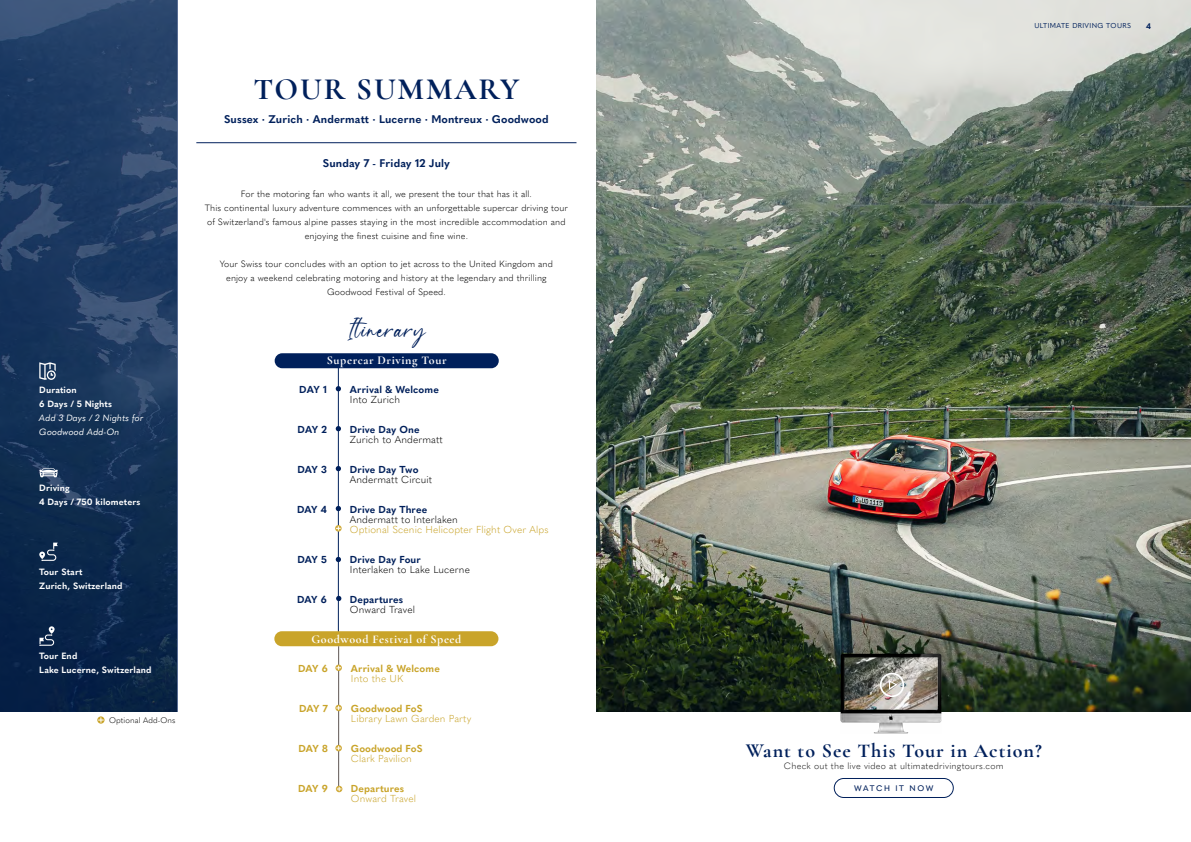
<style>
.page{position:relative;width:1191px;height:842px;background:#fff}
.page>*{position:absolute;margin:0;border:0;box-sizing:border-box;transform-origin:0 0}
.t1{font:700 31px "Cormorant Garamond";letter-spacing:.06em;color:#00205b}
.t2{font:24px "Otamendi";letter-spacing:.05em;color:#00205b}
.t3{font:700 20px "Cormorant Garamond";letter-spacing:.05em;color:#00205b}
.t4{font:700 12px "Cormorant Garamond";letter-spacing:.05em;color:#fff}
.t5{font:700 11px "Quasimoda";letter-spacing:.01em;color:#00205b}
.t6{font:300 10px "Quasimoda";letter-spacing:.01em;color:#000}
.t7{font:700 10px "Quasimoda";letter-spacing:.01em;color:#00205b}
.t8{font:300 10px "Quasimoda";letter-spacing:.01em;color:#c9a42a}
.t9{font:700 10px "Quasimoda";letter-spacing:.01em;color:#c9a42a}
.t10{font:300 9px/14px "Quasimoda";letter-spacing:.01em;color:#000;text-align:center}
.t11{font:700 9px/14px "Quasimoda";letter-spacing:.01em;color:#fff}
.t12{font:300 9px "Quasimoda";letter-spacing:.025em;color:#1a1a1a}
.t13{font:italic 9px/14px "Quasimoda";letter-spacing:.01em;color:#fff}
.t14{font:300 8px "Quasimoda";letter-spacing:.01em;color:#000}
.t15{font:500 8px "Quasimoda";letter-spacing:.2em;color:#00205b}
.t16{font:700 8px "Quasimoda";color:#00205b}
.t17{font:7px "Quasimoda";letter-spacing:.05em;color:#00205b}
</style>
<div class="page">
<img style="left:596px;top:0;width:595px;height:711px">
<svg style="left:0;top:0;width:177px;height:711px;background:#19355b"></svg>
<hr style="left:196px;top:142px;width:380px;height:1px;background:#00205b">
<svg style="left:39px;top:468px;width:19px;height:9px"></svg>
<svg style="left:39px;top:543px;width:19px;height:18px"></svg>
<svg style="left:39px;top:626px;width:16px;height:20px"></svg>
<svg style="left:39px;top:362px;width:17px;height:18px"></svg>
<div style="left:833px;top:778px;width:120px;height:20px;border:1px solid #00205b;border-radius:10px"></div>
<svg style="left:97px;top:716px;width:8px;height:8px"></svg>
<svg style="left:98px;top:718px;width:5px;height:4px"></svg>
<img style="left:840px;top:653px;width:101px;height:80px">
<div style="left:879px;top:673px;width:25px;height:24px;border:2px solid #fff;border-radius:50%"></div>
<svg style="left:888px;top:679px;width:10px;height:11px"></svg>
<div style="left:275px;top:353px;width:224px;height:15px;background:#00205b;border-radius:8px"></div>
<hr style="left:338px;top:366px;width:1px;height:266px;background:#00205b">
<svg style="left:336px;top:386px;width:5px;height:5px"></svg>
<svg style="left:336px;top:426px;width:5px;height:5px"></svg>
<svg style="left:336px;top:466px;width:5px;height:5px"></svg>
<svg style="left:336px;top:506px;width:5px;height:5px"></svg>
<svg style="left:335px;top:525px;width:7px;height:7px"></svg>
<svg style="left:336px;top:527px;width:4px;height:3px"></svg>
<svg style="left:336px;top:557px;width:5px;height:5px"></svg>
<svg style="left:336px;top:596px;width:5px;height:5px"></svg>
<div style="left:274px;top:631px;width:224px;height:15px;background:#c9a42a;border-radius:8px"></div>
<hr style="left:338px;top:646px;width:1px;height:143px;background:#5f5654">
<svg style="left:335px;top:664px;width:7px;height:7px"></svg>
<svg style="left:336px;top:666px;width:5px;height:3px"></svg>
<svg style="left:335px;top:705px;width:7px;height:6px"></svg>
<svg style="left:336px;top:706px;width:5px;height:4px"></svg>
<svg style="left:335px;top:745px;width:7px;height:6px"></svg>
<svg style="left:336px;top:746px;width:5px;height:4px"></svg>
<svg style="left:336px;top:786px;width:6px;height:6px"></svg>
<p class="t11" style="left:39px;top:382px;width:74px">Duration<br>6 Days / 5 Nights</p>
<p class="t13" style="left:39px;top:410px;width:106px">Add 3 Days / 2 Nights for<br>Goodwood Add-On</p>
<p class="t11" style="left:39px;top:480px;width:103px">Driving<br>4 Days / 750 kilometers</p>
<p class="t11" style="left:39px;top:564px;width:85px">Tour Start<br>Zurich, Switzerland</p>
<p class="t11" style="left:39px;top:648px;width:114px">Tour End<br>Lake Lucerne, Switzerland</p>
<p class="t14" style="left:109px;top:714px;width:68px">Optional Add-Ons</p>
<h1 class="t1" style="left:253px;top:70px;width:268px">TOUR SUMMARY</h1>
<p class="t5" style="left:224px;top:111px;width:326px">Sussex · Zurich · Andermatt · Lucerne · Montreux · Goodwood</p>
<p class="t5" style="left:323px;top:155px;width:129px">Sunday 7 - Friday 12 July</p>
<p class="t10" style="left:205px;top:187px;width:364px">For the motoring fan who wants it all, we present the tour that has it all.<br>This continental luxury adventure commences with an unforgettable supercar driving tour of Switzerland's famous alpine passes staying in the most incredible accommodation and enjoying the finest cuisine and fine wine.</p>
<p class="t10" style="left:220px;top:257px;width:334px">Your Swiss tour concludes with an option to jet across to the United Kingdom and enjoy a weekend celebrating motoring and history at the legendary and thrilling<br>Goodwood Festival of Speed.</p>
<h2 class="t2" style="left:347px;top:314px;width:79px">Itinerary</h2>
<h3 class="t4" style="left:327px;top:353px;width:121px">Supercar Driving Tour</h3>
<p class="t7" style="left:350px;top:382px;width:90px">Arrival &amp; Welcome</p>
<p class="t6" style="left:350px;top:392px;width:52px">Into Zurich</p>
<p class="t7" style="left:350px;top:422px;width:71px">Drive Day One</p>
<p class="t6" style="left:350px;top:432px;width:94px">Zurich to Andermatt</p>
<p class="t7" style="left:350px;top:462px;width:70px">Drive Day Two</p>
<p class="t6" style="left:350px;top:472px;width:84px">Andermatt Circuit</p>
<p class="t7" style="left:350px;top:502px;width:79px">Drive Day Three</p>
<p class="t6" style="left:350px;top:512px;width:109px">Andermatt to Interlaken</p>
<p class="t8" style="left:350px;top:522px;width:200px">Optional Scenic Helicopter Flight Over Alps</p>
<p class="t7" style="left:350px;top:552px;width:72px">Drive Day Four</p>
<p class="t6" style="left:350px;top:562px;width:121px">Interlaken to Lake Lucerne</p>
<p class="t7" style="left:350px;top:592px;width:55px">Departures</p>
<p class="t6" style="left:350px;top:602px;width:67px">Onward Travel</p>
<h3 class="t4" style="left:311px;top:631px;width:151px">Goodwood Festival of Speed</h3>
<p class="t9" style="left:298px;top:661px;width:31px">DAY 6</p>
<p class="t9" style="left:299px;top:701px;width:30px">DAY 7</p>
<p class="t9" style="left:298px;top:741px;width:31px">DAY 8</p>
<p class="t9" style="left:298px;top:781px;width:31px">DAY 9</p>
<p class="t7" style="left:299px;top:382px;width:29px">DAY 1</p>
<p class="t7" style="left:298px;top:422px;width:31px">DAY 2</p>
<p class="t7" style="left:297px;top:462px;width:31px">DAY 3</p>
<p class="t7" style="left:297px;top:502px;width:31px">DAY 4</p>
<p class="t7" style="left:297px;top:552px;width:31px">DAY 5</p>
<p class="t7" style="left:297px;top:592px;width:31px">DAY 6</p>
<p class="t9" style="left:351px;top:661px;width:90px">Arrival &amp; Welcome</p>
<p class="t8" style="left:351px;top:671px;width:54px">Into the UK</p>
<p class="t9" style="left:351px;top:701px;width:73px">Goodwood FoS</p>
<p class="t8" style="left:351px;top:711px;width:122px">Library Lawn Garden Party</p>
<p class="t9" style="left:351px;top:741px;width:73px">Goodwood FoS</p>
<p class="t8" style="left:351px;top:751px;width:62px">Clark Pavilion</p>
<p class="t9" style="left:351px;top:781px;width:55px">Departures</p>
<p class="t8" style="left:351px;top:791px;width:67px">Onward Travel</p>
<p class="t17" style="left:1034px;top:21px;width:98px">ULTIMATE DRIVING TOURS</p>
<p class="t16" style="left:1146px;top:20px;width:6px">4</p>
<h3 class="t3" style="left:745px;top:738px;width:298px">Want to See This Tour in Action?</h3>
<p class="t12" style="left:784px;top:759px;width:221px">Check out the live video at ultimatedrivingtours.com</p>
<p class="t15" style="left:854px;top:782px;width:81px">WATCH IT NOW</p>
</div>
